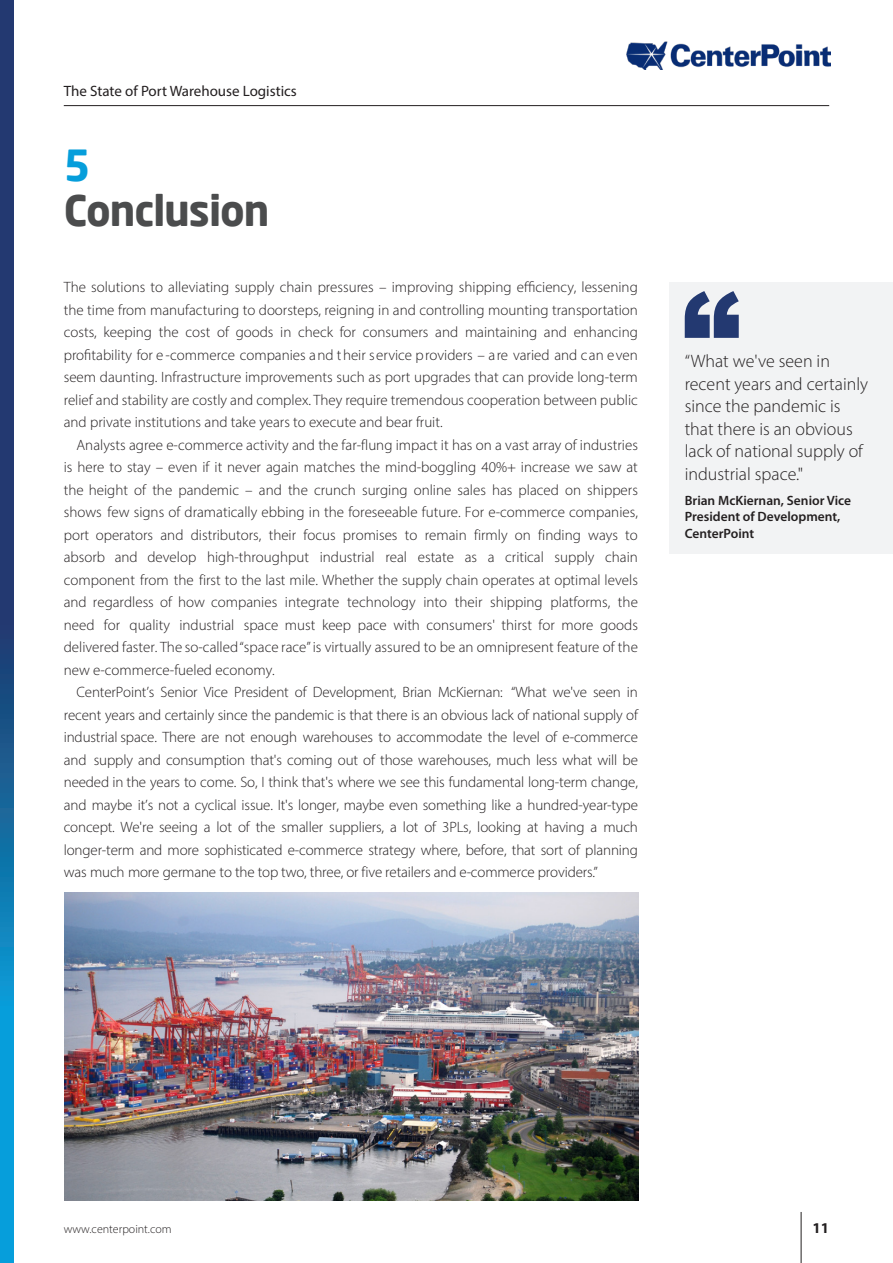
<style>
.page{position:relative;width:893px;height:1263px;background:#fff}
.page>*{position:absolute;margin:0;border:0;box-sizing:border-box;transform-origin:0 0}
.t1{font:700 42px "Neo Sans Pro";letter-spacing:-.025em;color:#4b4c4d}
.t2{font:700 42px "Neo Sans Pro";color:#069edb}
.t3{font:300 18px/22.5px "Myriad Pro";color:#231f20}
.t4{font:300 15px/22.5px "Myriad Pro";color:#231f20;text-align:justify}
.t5{font:15px "Myriad Pro";color:#231f20}
.t6{font:700 15px "Myriad Pro";color:#231f20}
.t7{font:600 13.5px/16.5px "Myriad Pro";color:#231f20}
.t8{font:300 12px "Myriad Pro";color:#231f20}
</style>
<div class="page">
<svg style="left:1px;top:0;width:12px;height:1263px"></svg>
<hr style="left:801px;top:1212px;width:1px;height:51px;background:#231f20">
<hr style="left:64px;top:105px;width:765px;height:1px;background:#231f20">
<img style="left:626px;top:42px;width:205px;height:27px">
<div style="left:670px;top:282px;width:223px;height:272px;background:#f2f3f4"></div>
<svg style="left:685px;top:291px;width:54px;height:47px"></svg>
<img style="left:65px;top:892px;width:574px;height:308px">
<p class="t5" style="left:64px;top:81px;width:235px">The State of Port Warehouse Logistics</p>
<h1 class="t2" style="left:64px;top:139px;width:29px">5</h1>
<h1 class="t1" style="left:64px;top:184px;width:207px">Conclusion</h1>
<p class="t4" style="left:64px;top:276px;width:576px">The solutions to alleviating supply chain pressures – improving shipping efficiency, lessening the time from manufacturing to doorsteps, reigning in and controlling mounting transportation costs, keeping the cost of goods in check for consumers and maintaining and enhancing profitability for e -commerce companies and their service providers – are varied and can even seem daunting. Infrastructure improvements such as port upgrades that can provide long-term relief and stability are costly and complex. They require tremendous cooperation between public and private institutions and take years to execute and bear fruit.</p>
<p class="t4" style="left:64px;top:433px;width:576px;text-indent:13px">Analysts agree e-commerce activity and the far-flung impact it has on a vast array of industries is here to stay – even if it never again matches the mind-boggling 40%+ increase we saw at the height of the pandemic – and the crunch surging online sales has placed on shippers shows few signs of dramatically ebbing in the foreseeable future. For e-commerce companies, port operators and distributors, their focus promises to remain firmly on finding ways to absorb and develop high-throughput industrial real estate as a critical supply chain component from the first to the last mile. Whether the supply chain operates at optimal levels and regardless of how companies integrate technology into their shipping platforms, the need for quality industrial space must keep pace with consumers' thirst for more goods delivered faster. The so-called “space race” is virtually assured to be an omnipresent feature of the new e-commerce-fueled economy.</p>
<p class="t4" style="left:64px;top:681px;width:576px;text-indent:13px">CenterPoint’s Senior Vice President of Development, Brian McKiernan: “What we've seen in recent years and certainly since the pandemic is that there is an obvious lack of national supply of industrial space. There are not enough warehouses to accommodate the level of e-commerce and supply and consumption that's coming out of those warehouses, much less what will be needed in the years to come. So, I think that's where we see this fundamental long-term change, and maybe it’s not a cyclical issue. It's longer, maybe even something like a hundred-year-type concept. We're seeing a lot of the smaller suppliers, a lot of 3PLs, looking at having a much longer-term and more sophisticated e-commerce strategy where, before, that sort of planning was much more germane to the top two, three, or five retailers and e-commerce providers.”</p>
<p class="t3" style="left:685px;top:350px;width:185px">“What we've seen in recent years and certainly since the pandemic is that there is an obvious lack of national supply of industrial space."</p>
<p class="t7" style="left:685px;top:492px;width:168px">Brian McKiernan, Senior Vice<br>President of Development,<br>CenterPoint</p>
<p class="t8" style="left:64px;top:1222px;width:109px">www.centerpoint.com</p>
<p class="t6" style="left:812px;top:1218px;width:18px">11</p>
</div>
